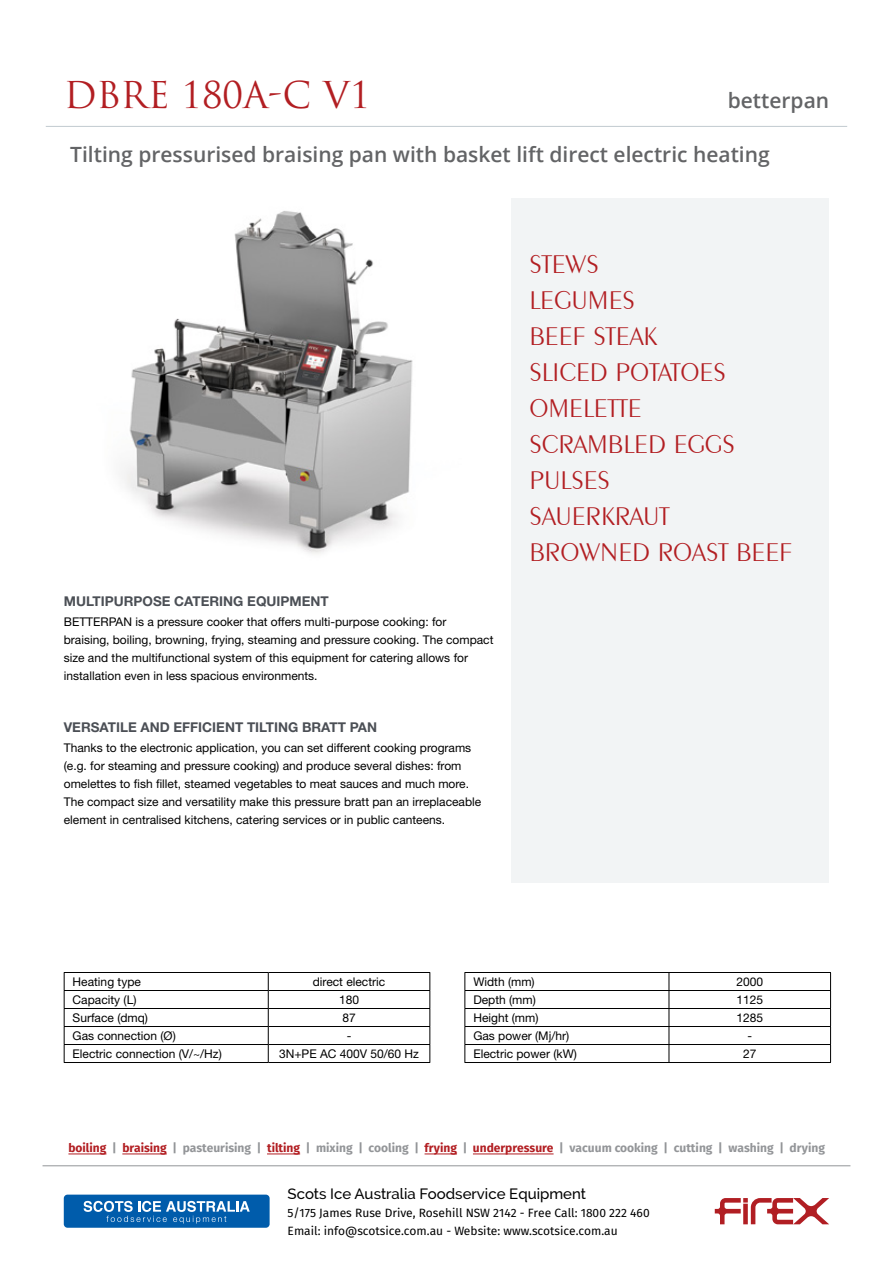
<style>
.page{position:relative;width:893px;height:1263px;background:#fff}
.page>*{position:absolute;margin:0;border:0;box-sizing:border-box;transform-origin:0 0}
.t1{font:36px "Trajan Pro";color:#b21e22}
.t2{font:300 27px/36px "Exotic 350 BT";color:#b21e22}
.t3{font:600 21px "Open Sans";color:#636466}
.t4{font:500 15px "Raleway";color:#000}
.t5{font:700 13.5px "Helvetica Neue LT Std";color:#4b4f55}
.t6{font:12px/18px "Helvetica Neue LT Std";color:#000}
.t7{font:700 12px "Fira Sans";color:#939598}
.t8{font:12px/18px "Fira Sans";color:#000}
.s1{color:#b21e22}
</style>
<div class="page">
<div style="left:511px;top:198px;width:318px;height:684px;background:#f2f4f5"></div>
<img style="left:121px;top:211px;width:292px;height:343px">
<hr style="left:68px;top:1154px;width:38px;height:1px;background:#b21e22">
<hr style="left:122px;top:1154px;width:45px;height:1px;background:#b21e22">
<hr style="left:267px;top:1154px;width:33px;height:1px;background:#b21e22">
<hr style="left:425px;top:1154px;width:32px;height:1px;background:#b21e22">
<hr style="left:473px;top:1154px;width:81px;height:1px;background:#b21e22">
<hr style="left:64px;top:972px;width:204px;height:1px;background:#000">
<hr style="left:268px;top:972px;width:162px;height:1px;background:#000">
<hr style="left:64px;top:990px;width:204px;height:1px;background:#000">
<hr style="left:268px;top:990px;width:162px;height:1px;background:#000">
<hr style="left:64px;top:1008px;width:204px;height:1px;background:#000">
<hr style="left:268px;top:1008px;width:162px;height:1px;background:#000">
<hr style="left:64px;top:1026px;width:204px;height:1px;background:#000">
<hr style="left:268px;top:1026px;width:162px;height:1px;background:#000">
<hr style="left:64px;top:1044px;width:204px;height:1px;background:#000">
<svg style="left:64px;top:973px;width:1px;height:89px"></svg>
<hr style="left:268px;top:1044px;width:162px;height:1px;background:#000">
<svg style="left:268px;top:973px;width:1px;height:89px"></svg>
<svg style="left:429px;top:973px;width:1px;height:89px"></svg>
<hr style="left:64px;top:1062px;width:204px;height:1px;background:#000">
<hr style="left:268px;top:1062px;width:162px;height:1px;background:#000">
<hr style="left:464px;top:972px;width:205px;height:1px;background:#000">
<hr style="left:669px;top:972px;width:162px;height:1px;background:#000">
<hr style="left:464px;top:990px;width:205px;height:1px;background:#000">
<hr style="left:669px;top:990px;width:162px;height:1px;background:#000">
<hr style="left:464px;top:1008px;width:205px;height:1px;background:#000">
<hr style="left:669px;top:1008px;width:162px;height:1px;background:#000">
<hr style="left:464px;top:1026px;width:205px;height:1px;background:#000">
<hr style="left:669px;top:1026px;width:162px;height:1px;background:#000">
<hr style="left:464px;top:1044px;width:205px;height:1px;background:#000">
<svg style="left:464px;top:973px;width:1px;height:89px"></svg>
<hr style="left:669px;top:1044px;width:162px;height:1px;background:#000">
<svg style="left:669px;top:973px;width:1px;height:89px"></svg>
<svg style="left:830px;top:973px;width:1px;height:89px"></svg>
<hr style="left:464px;top:1062px;width:205px;height:1px;background:#000">
<hr style="left:669px;top:1062px;width:162px;height:1px;background:#000">
<hr style="left:46px;top:126px;width:801px;height:1px;background:#c1cad0">
<div style="left:64px;top:1194px;width:206px;height:34px;background:#005cab;border-radius:4px"></div>
<svg style="left:84px;top:1201px;width:166px;height:22px"></svg>
<svg style="left:715px;top:1198px;width:114px;height:26px"></svg>
<hr style="left:43px;top:1165px;width:807px;height:1px;background:#939598">
<h1 class="t1" style="left:64px;top:72px;width:308px">DBRE 180A-C V1</h1>
<h3 class="t3" style="left:728px;top:86px;width:103px">betterpan</h3>
<h3 class="t3" style="left:70px;top:140px;width:701px">Tilting pressurised braising pan with basket lift direct electric heating</h3>
<p class="t5" style="left:64px;top:593px;width:266px">MULTIPURPOSE CATERING EQUIPMENT</p>
<p class="t6" style="left:64px;top:612px;width:431px">BETTERPAN is a pressure cooker that offers multi-purpose cooking: for braising, boiling, browning, frying, steaming and pressure cooking. The compact size and the multifunctional system of this equipment for catering allows for installation even in less spacious environments.</p>
<p class="t5" style="left:64px;top:719px;width:315px">VERSATILE AND EFFICIENT TILTING BRATT PAN</p>
<p class="t6" style="left:64px;top:738px;width:419px">Thanks to the electronic application, you can set different cooking programs (e.g. for steaming and pressure cooking) and produce several dishes: from omelettes to fish fillet, steamed vegetables to meat sauces and much more.<br>The compact size and versatility make this pressure bratt pan an irreplaceable element in centralised kitchens, catering services or in public canteens.</p>
<h2 class="t2" style="left:529px;top:245px;width:264px">STEWS<br>LEGUMES<br>BEEF STEAK<br>SLICED POTATOES<br>OMELETTE<br>SCRAMBLED EGGS<br>PULSES<br>SAUERKRAUT<br>BROWNED ROAST BEEF</h2>
<p class="t6" style="left:73px;top:972px;width:70px">Heating type</p>
<p class="t6" style="left:313px;top:972px;width:74px">direct electric</p>
<p class="t6" style="left:73px;top:990px;width:65px">Capacity (L)</p>
<p class="t6" style="left:339px;top:990px;width:22px">180</p>
<p class="t6" style="left:73px;top:1008px;width:77px">Surface (dmq)</p>
<p class="t6" style="left:342px;top:1008px;width:15px">87</p>
<p class="t6" style="left:73px;top:1026px;width:105px">Gas connection (Ø)</p>
<p class="t6" style="left:347px;top:1026px;width:6px">-</p>
<p class="t6" style="left:73px;top:1044px;width:151px">Electric connection (V/~/Hz)</p>
<p class="t6" style="left:279px;top:1044px;width:141px">3N+PE AC 400V 50/60 Hz</p>
<p class="t6" style="left:473px;top:972px;width:63px">Width (mm)</p>
<p class="t6" style="left:736px;top:972px;width:28px">2000</p>
<p class="t6" style="left:473px;top:990px;width:64px">Depth (mm)</p>
<p class="t6" style="left:736px;top:990px;width:28px">1125</p>
<p class="t6" style="left:473px;top:1008px;width:67px">Height (mm)</p>
<p class="t6" style="left:736px;top:1008px;width:28px">1285</p>
<p class="t6" style="left:473px;top:1026px;width:97px">Gas power (Mj/hr)</p>
<p class="t6" style="left:747px;top:1026px;width:6px">-</p>
<p class="t6" style="left:473px;top:1044px;width:105px">Electric power (kW)</p>
<p class="t6" style="left:743px;top:1044px;width:15px">27</p>
<p class="t7" style="left:68px;top:1139px;width:758px"><span class="s1">boiling</span> | <span class="s1">braising</span> | pasteurising | <span class="s1">tilting</span> | mixing | cooling | <span class="s1">frying</span> | <span class="s1">underpressure</span> | vacuum cooking | cutting | washing | drying</p>
<p class="t4" style="left:288px;top:1185px;width:300px">Scots Ice Australia Foodservice Equipment</p>
<p class="t8" style="left:288px;top:1204px;width:364px">5/175 James Ruse Drive, Rosehill NSW 2142 - Free Call: 1800 222 460<br>Email: info@scotsice.com.au - Website: www.scotsice.com.au</p>
</div>
